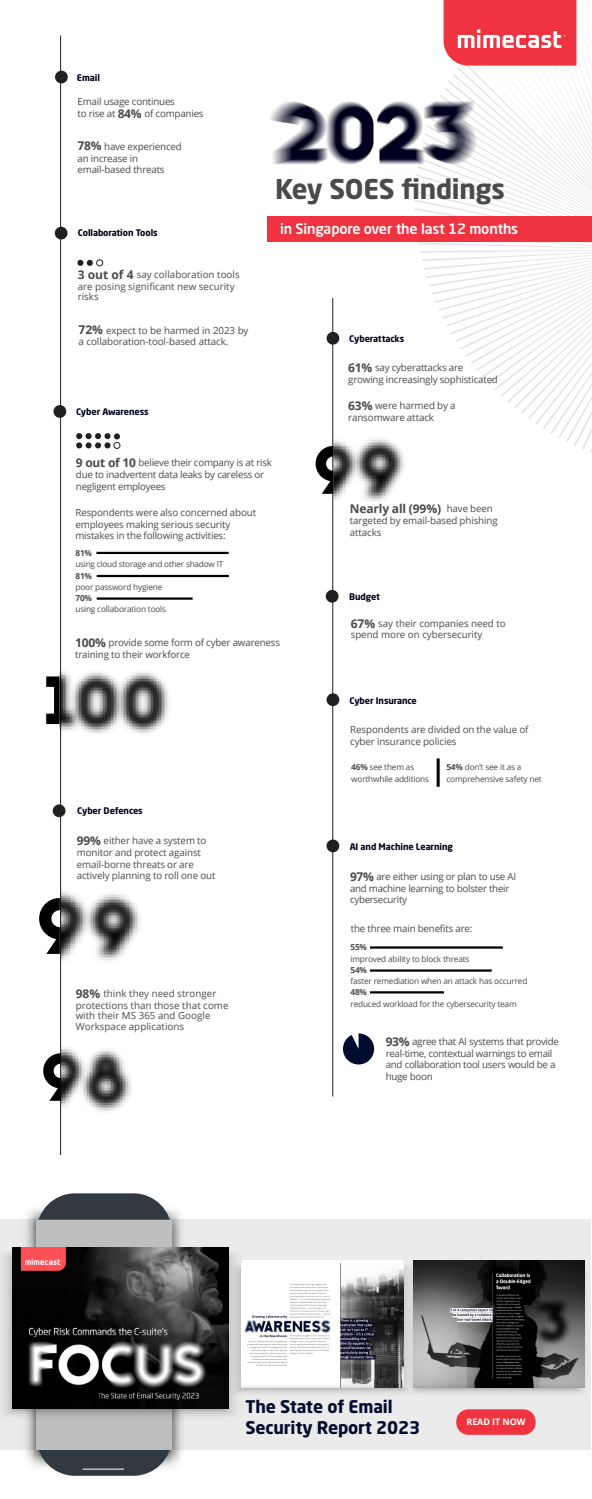
<style>
.page{position:relative;width:592px;height:1499px;background:#fff}
.page>*{position:absolute;margin:0;border:0;box-sizing:border-box;transform-origin:0 0}
.t1{font:700 26.92px "Neo Sans W1 G";letter-spacing:-.01em;color:#4b4a4a}
.t2{font:700 17.25px/20.2px "Neo Sans W1 G";letter-spacing:-.01em;color:#010d30}
.t3{font:500 14.25px "Neo Sans W1 G";letter-spacing:-.01em;color:#fff}
.t4{font:700 12px "Open Sans";letter-spacing:-.01em;color:#4b4a4a}
.t5{font:9.75px/11.2px "Open Sans";letter-spacing:-.01em;color:#4b4a4a}
.t6{font:9.75px/11.6px "Open Sans";letter-spacing:-.03em;color:#4b4a4a}
.t7{font:700 9px "Neo Sans W1 G";letter-spacing:-.01em;color:#01001e}
.t8{font:700 9px "Open Sans";letter-spacing:-.01em;color:#fff}
.t9{font:8.25px/11.2px "Open Sans";letter-spacing:-.02em;color:#4b4a4a}
.t10{font:700 8.25px "Open Sans";letter-spacing:-.02em;color:#4b4a4a}
.s1{font-weight:700;font-size:12px}
.s2{font-weight:400;font-size:9.75px}
.s3{font-weight:700}
</style>
<div class="page">
<div style="left:267px;top:216px;width:324px;height:25px;background:#ef3340"></div>
<hr style="left:60px;top:35px;width:1px;height:1120px;background:#231f20">
<div style="left:55px;top:71px;width:13px;height:12px;background:#231f20;border-radius:50%"></div>
<div style="left:326px;top:332px;width:13px;height:13px;background:#231f20;border-radius:50%"></div>
<div style="left:55px;top:227px;width:12px;height:13px;background:#231f20;border-radius:50%"></div>
<div style="left:53px;top:804px;width:12px;height:13px;background:#231f20;border-radius:50%"></div>
<div style="left:53px;top:405px;width:13px;height:13px;background:#231f20;border-radius:50%"></div>
<svg style="left:77px;top:260px;width:16px;height:6px"></svg>
<div style="left:96px;top:259px;width:7px;height:7px;border:1px solid #231f20;border-radius:50%"></div>
<hr style="left:332px;top:298px;width:1px;height:799px;background:#231f20">
<div style="left:0;top:1220px;width:590px;height:230px;background:#eaebea"></div>
<svg style="left:18px;top:1201px;width:170px;height:275px"></svg>
<div style="left:37px;top:1193px;width:135px;height:283px;background:#323a40;border-radius:38px"></div>
<div style="left:37px;top:1220px;width:135px;height:230px;background:#bebebe"></div>
<hr style="left:83px;top:1468px;width:41px;height:2px;background:#bebebe">
<svg style="left:3px;top:1247px;width:234px;height:175px"></svg>
<img style="left:12px;top:1247px;width:216px;height:162px">
<svg style="left:226px;top:1260px;width:365px;height:138px"></svg>
<img style="left:413px;top:1260px;width:170px;height:128px">
<img style="left:241px;top:1264px;width:162px;height:123px">
<img style="left:270px;top:101px;width:143px;height:64px">
<div style="left:456px;top:1409px;width:79px;height:26px;background:#ef3340;border-radius:12px"></div>
<div style="left:325px;top:590px;width:13px;height:13px;background:#231f20;border-radius:50%"></div>
<div style="left:326px;top:693px;width:13px;height:13px;background:#231f20;border-radius:50%"></div>
<div style="left:326px;top:840px;width:13px;height:12px;background:#231f20;border-radius:50%"></div>
<svg style="left:61px;top:1041px;width:7px;height:72px"></svg>
<svg style="left:43px;top:1053px;width:18px;height:48px"></svg>
<div style="left:113px;top:442px;width:7px;height:7px;border:1px solid #231f20;border-radius:50%"></div>
<svg style="left:76px;top:433px;width:44px;height:15px"></svg>
<hr style="left:96px;top:552px;width:132px;height:2px;background:#000">
<svg style="left:60px;top:883px;width:12px;height:86px"></svg>
<svg style="left:39px;top:898px;width:21px;height:56px"></svg>
<svg style="left:333px;top:433px;width:8px;height:73px"></svg>
<svg style="left:315px;top:446px;width:18px;height:48px"></svg>
<hr style="left:436px;top:758px;width:3px;height:29px;background:#000">
<svg style="left:413px;top:0;width:178px;height:452px"></svg>
<hr style="left:370px;top:946px;width:132px;height:3px;background:#000">
<hr style="left:370px;top:969px;width:121px;height:3px;background:#000">
<hr style="left:370px;top:991px;width:73px;height:2px;background:#000">
<svg style="left:341px;top:432px;width:75px;height:69px"></svg>
<svg style="left:68px;top:1049px;width:63px;height:62px"></svg>
<svg style="left:72px;top:893px;width:68px;height:67px"></svg>
<svg style="left:60px;top:672px;width:45px;height:68px"></svg>
<svg style="left:105px;top:672px;width:63px;height:61px"></svg>
<svg style="left:59px;top:664px;width:37px;height:73px"></svg>
<svg style="left:46px;top:676px;width:13px;height:48px"></svg>
<svg style="left:343px;top:1033px;width:31px;height:31px"></svg>
<hr style="left:97px;top:575px;width:132px;height:2px;background:#000">
<hr style="left:97px;top:597px;width:95px;height:3px;background:#000">
<p class="t7" style="left:77px;top:72px;width:24px">Email</p>
<p class="t5" style="left:77px;top:96px;width:128px;line-height:11.9px">Email usage continues<br>to rise at <span class="s1">84%</span> of companies</p>
<p class="t5" style="left:77px;top:140px;width:106px;line-height:11.6px"><span class="s1">78%</span> have experienced an increase in email-based threats</p>
<p class="t7" style="left:78px;top:227px;width:81px">Collaboration Tools</p>
<p class="t5" style="left:78px;top:269px;width:163px;line-height:10.9px"><span class="s1">3 out of 4</span> say collaboration tools are posing significant new security risks</p>
<p class="t5" style="left:79px;top:324px;width:171px"><span class="s1">72%</span> expect to be harmed in 2023 by a collaboration-tool-based attack.</p>
<p class="t7" style="left:76px;top:406px;width:74px">Cyber Awareness</p>
<h1 class="t1" style="left:275px;top:172px;width:231px">Key SOES findings</h1>
<h3 class="t3" style="left:280px;top:219px;width:239px">in Singapore over the last 12 months</h3>
<p class="t7" style="left:349px;top:332px;width:57px">Cyberattacks</p>
<p class="t5" style="left:348px;top:361px;width:151px;line-height:12.1px"><span class="s1">61%</span> say cyberattacks are growing increasingly sophisticated</p>
<p class="t5" style="left:348px;top:400px;width:109px;line-height:12.1px"><span class="s1">63%</span> were harmed by a ransomware attack</p>
<p class="t5" style="left:76px;top:457px;width:197px;line-height:11.6px"><span class="s1">9 out of 10</span> believe their company is at risk due to inadvertent data leaks by careless or negligent employees</p>
<p class="t5" style="left:75px;top:507px;width:182px">Respondents were also concerned about employees making serious security mistakes in the following activities:</p>
<p class="t10" style="left:75px;top:547px;width:18px">81%</p>
<p class="t9" style="left:75px;top:559px;width:149px">using cloud storage and other shadow IT</p>
<p class="t10" style="left:75px;top:570px;width:18px">81%</p>
<p class="t9" style="left:75px;top:581px;width:88px">poor password hygiene</p>
<p class="t10" style="left:75px;top:592px;width:18px">70%</p>
<p class="t9" style="left:75px;top:604px;width:92px">using collaboration tools</p>
<p class="t5" style="left:75px;top:636px;width:206px;line-height:12.1px"><span class="s1">100%</span> provide some form of cyber awareness training to their workforce</p>
<p class="t7" style="left:77px;top:805px;width:67px">Cyber Defences</p>
<p class="t5" style="left:77px;top:835px;width:140px;line-height:11.6px"><span class="s1">99%</span> either have a system to monitor and protect against email-borne threats or are actively planning to roll one out</p>
<p class="t5" style="left:76px;top:988px;width:154px;line-height:10.8px"><span class="s1">98%</span> think they need stronger protections than those that come with their MS 365 and Google<br>Workspace applications</p>
<p class="t4" style="left:349px;top:500px;width:144px">Nearly all (99%) <span class="s2">have been</span></p>
<p class="t5" style="left:349px;top:515px;width:149px">targeted by email-based phishing attacks</p>
<p class="t7" style="left:349px;top:591px;width:32px">Budget</p>
<p class="t5" style="left:350px;top:618px;width:156px"><span class="s1">67%</span> say their companies need to spend more on cybersecurity</p>
<p class="t7" style="left:349px;top:695px;width:69px">Cyber Insurance</p>
<p class="t5" style="left:350px;top:724px;width:180px">Respondents are divided on the value of cyber insurance policies</p>
<p class="t9" style="left:446px;top:762px;width:97px"><span class="s3">54%</span> don’t see it as a comprehensive safety net</p>
<p class="t9" style="left:351px;top:762px;width:79px"><span class="s3">46%</span> see them as worthwhile additions</p>
<p class="t7" style="left:349px;top:841px;width:105px">AI and Machine Learning</p>
<p class="t6" style="left:350px;top:871px;width:168px"><span class="s1">97%</span> are either using or plan to use AI and machine learning to bolster their cybersecurity</p>
<p class="t5" style="left:350px;top:923px;width:123px">the three main benefits are:</p>
<p class="t10" style="left:350px;top:942px;width:18px">55%</p>
<p class="t9" style="left:350px;top:953px;width:120px">improved ability to block threats</p>
<p class="t10" style="left:350px;top:964px;width:18px">54%</p>
<p class="t9" style="left:350px;top:975px;width:178px">faster remediation when an attack has occurred</p>
<p class="t10" style="left:350px;top:987px;width:18px">48%</p>
<p class="t9" style="left:350px;top:998px;width:168px">reduced workload for the cybersecurity team</p>
<p class="t6" style="left:385px;top:1035px;width:175px"><span class="s1">93%</span> agree that AI systems that provide real-time, contextual warnings to email and collaboration tool users would be a huge boon</p>
<h2 class="t2" style="left:245px;top:1397px;width:176px">The State of Email<br>Security Report 2023</h2>
<p class="t8" style="left:466px;top:1416px;width:61px">READ IT NOW</p>
</div>
